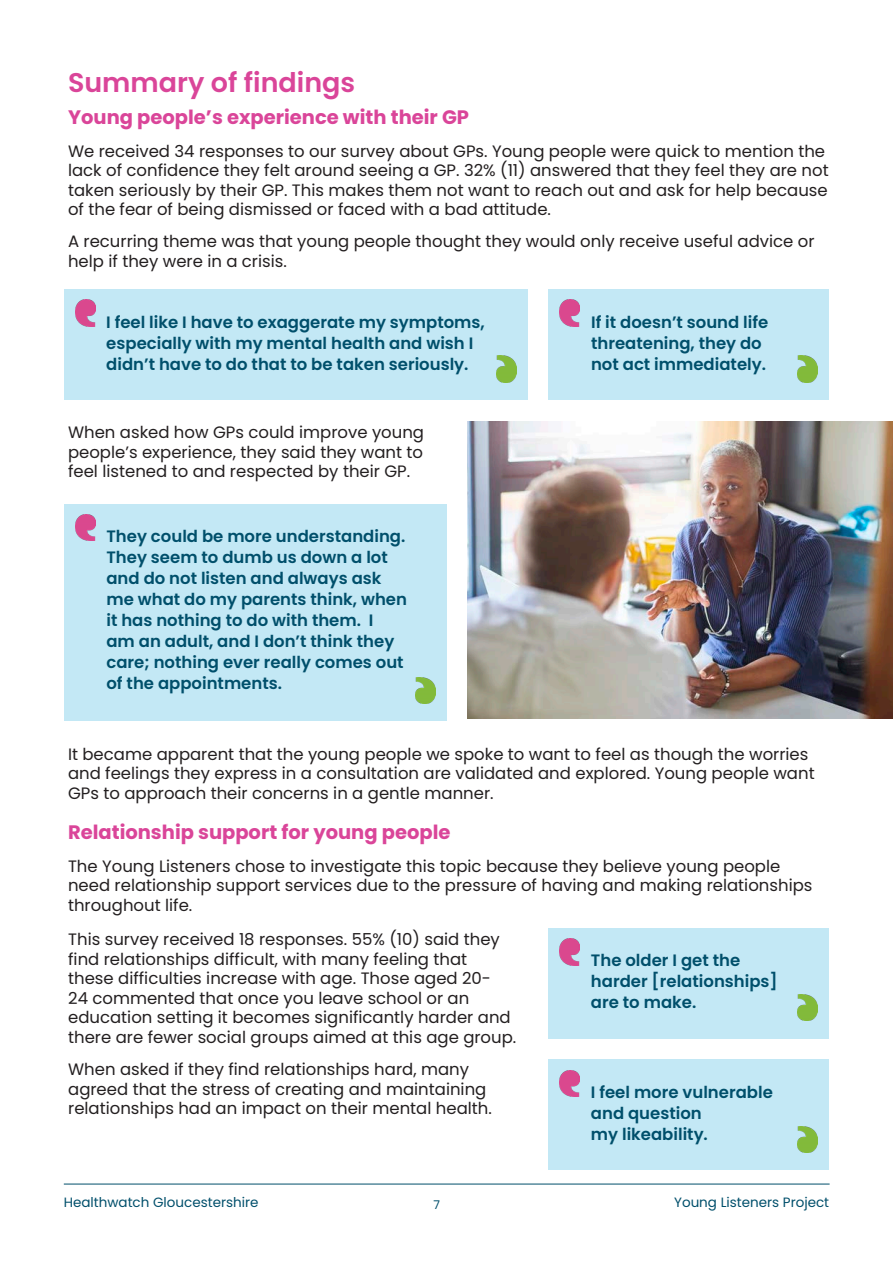
<style>
.page{position:relative;width:893px;height:1263px;background:#fff}
.page>*{position:absolute;margin:0;border:0;box-sizing:border-box;transform-origin:0 0}
.Content_paragraphs{font:600 27px "Poppins";color:#da4599}
.Content_paragraphs-2{font:700 19.5px "Poppins";color:#da4599}
.Content_paragraphs-3{font:16.5px/19.5px "Poppins";color:#231f20}
.Content_paragraphs-4{font:600 16.5px/21px "Poppins";color:#004f6b}
.t1{font:13.5px "Poppins";color:#004f6b}
.t2{font:12px "Poppins";color:#004f6b}
</style>
<div class="page">
<hr style="left:64px;top:1184px;width:766px;height:1px;background:#004f6b">
<div style="left:548px;top:1059px;width:281px;height:111px;background:#c3e8f5"></div>
<div style="left:64px;top:504px;width:382px;height:217px;background:#c3e8f5"></div>
<div style="left:548px;top:928px;width:281px;height:111px;background:#c3e8f5"></div>
<div style="left:64px;top:289px;width:463px;height:111px;background:#c3e8f5"></div>
<div style="left:549px;top:289px;width:280px;height:111px;background:#c3e8f5"></div>
<img style="left:75px;top:300px;width:20px;height:26px">
<img style="left:560px;top:1070px;width:20px;height:26px">
<img style="left:75px;top:514px;width:20px;height:27px">
<img style="left:415px;top:677px;width:20px;height:27px">
<img style="left:798px;top:1126px;width:20px;height:27px">
<img style="left:798px;top:356px;width:20px;height:26px">
<img style="left:560px;top:300px;width:20px;height:26px">
<img style="left:496px;top:356px;width:20px;height:26px">
<img style="left:798px;top:994px;width:20px;height:26px">
<img style="left:468px;top:421px;width:425px;height:298px">
<img style="left:560px;top:939px;width:20px;height:26px">
<p class="Content_paragraphs" style="left:68px;top:67px;width:289px">Summary of findings</p>
<p class="Content_paragraphs-2" style="left:68px;top:106px;width:403px">Young people’s experience with their GP</p>
<p class="Content_paragraphs-3" style="left:68px;top:141px;width:762px">We received 34 responses to our survey about GPs. Young people were quick to mention the lack of confidence they felt around seeing a GP. 32% (11) answered that they feel they are not taken seriously by their GP. This makes them not want to reach out and ask for help because of the fear of being dismissed or faced with a bad attitude.</p>
<p class="Content_paragraphs-3" style="left:68px;top:232px;width:748px">A recurring theme was that young people thought they would only receive useful advice or help if they were in a crisis.</p>
<p class="Content_paragraphs-4" style="left:106px;top:311px;width:380px">I feel like I have to exaggerate my symptoms, especially with my mental health and wish I didn’t have to do that to be taken seriously.</p>
<p class="Content_paragraphs-4" style="left:591px;top:311px;width:179px">If it doesn’t sound life threatening, they do not act immediately.</p>
<p class="Content_paragraphs-3" style="left:68px;top:423px;width:358px;text-align:justify">When asked how GPs could improve young people’s experience, they said they want to feel listened to and respected by their GP.</p>
<p class="Content_paragraphs-4" style="left:106px;top:526px;width:302px">They could be more understanding.<br>They seem to dumb us down a lot and do not listen and always ask me what do my parents think, when it has nothing to do with them. I<br>am an adult, and I don’t think they care; nothing ever really comes out of the appointments.</p>
<p class="Content_paragraphs-3" style="left:68px;top:744px;width:748px">It became apparent that the young people we spoke to want to feel as though the worries and feelings they express in a consultation are validated and explored. Young people want<br>GPs to approach their concerns in a gentle manner.</p>
<p class="Content_paragraphs-2" style="left:68px;top:821px;width:384px">Relationship support for young people</p>
<p class="Content_paragraphs-3" style="left:68px;top:856px;width:746px">The Young Listeners chose to investigate this topic because they believe young people need relationship support services due to the pressure of having and making relationships throughout life.</p>
<p class="Content_paragraphs-3" style="left:68px;top:930px;width:450px">This survey received 18 responses. 55% (10) said they find relationships difficult, with many feeling that these difficulties increase with age. Those aged 20-<br>24 commented that once you leave school or an education setting it becomes significantly harder and there are fewer social groups aimed at this age group.</p>
<p class="Content_paragraphs-3" style="left:68px;top:1060px;width:425px">When asked if they find relationships hard, many agreed that the stress of creating and maintaining relationships had an impact on their mental health.</p>
<p class="Content_paragraphs-4" style="left:591px;top:950px;width:188px">The older I get the harder [relationships] are to make.</p>
<p class="Content_paragraphs-4" style="left:591px;top:1081px;width:183px">I feel more vulnerable and question<br>my likeability.</p>
<p class="t1" style="left:64px;top:1194px;width:196px">Healthwatch Gloucestershire</p>
<p class="t2" style="left:433px;top:1198px;width:8px">7</p>
<p class="t1" style="left:674px;top:1194px;width:157px">Young Listeners Project</p>
</div>
